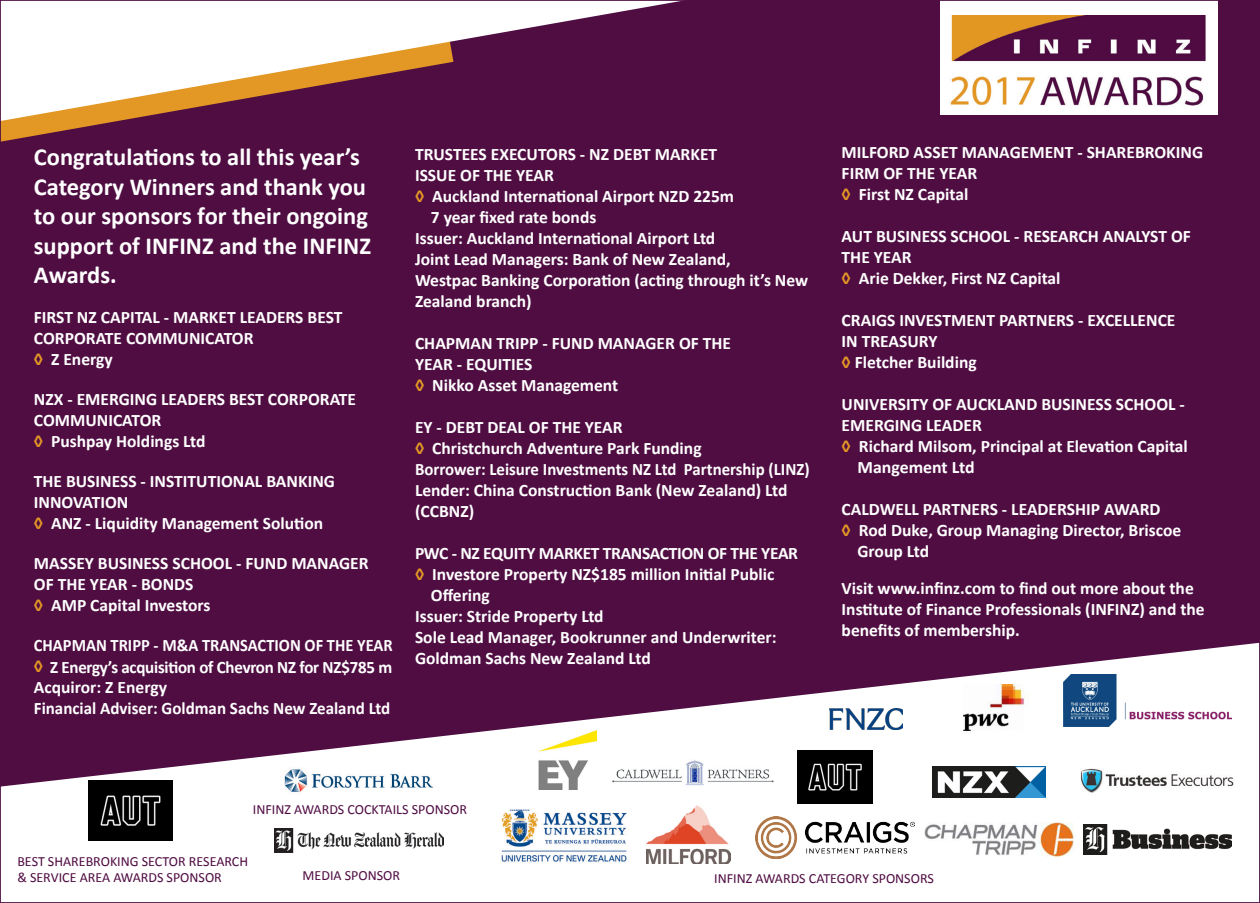
<style>
.page{position:relative;width:1260px;height:903px;background:#4f0d42}
.page>*{position:absolute;margin:0;border:0;box-sizing:border-box;transform-origin:0 0}
.t1{font:700 24.5px/29.4px "Calibri";color:#fff}
.t2{font:700 17.5px/21px "Calibri";color:#fff}
.t3{font:700 17.5px "Calibri";color:#fff;scale:.96 1}
.t4{font:700 17.5px "Calibri";letter-spacing:-.02em;color:#fff}
.t5{font:700 17.5px "Calibri";color:#fff;scale:.94 1}
.t6{font:14px "Calibri";color:#4f0b42}
.s1{color:#e39724}
</style>
<div class="page">
<div style="left:940px;top:0;width:278px;height:114px;background:#fff"></div>
<img style="left:950px;top:15px;width:256px;height:91px">
<svg style="left:3px;top:643px;width:1254px;height:257px;fill:#fff"></svg>
<img style="left:89px;top:780px;width:84px;height:60px">
<img style="left:798px;top:751px;width:74px;height:52px">
<img style="left:964px;top:684px;width:70px;height:60px">
<img style="left:924px;top:822px;width:149px;height:34px">
<img style="left:274px;top:828px;width:169px;height:24px">
<img style="left:538px;top:730px;width:58px;height:59px">
<img style="left:1083px;top:824px;width:149px;height:30px">
<img style="left:274px;top:762px;width:169px;height:37px">
<img style="left:933px;top:766px;width:112px;height:31px">
<img style="left:610px;top:759px;width:169px;height:29px">
<img style="left:646px;top:805px;width:85px;height:58px">
<img style="left:756px;top:817px;width:158px;height:41px">
<img style="left:829px;top:708px;width:74px;height:22px">
<img style="left:1073px;top:761px;width:169px;height:39px">
<img style="left:1063px;top:675px;width:169px;height:51px">
<img style="left:495px;top:802px;width:138px;height:66px">
<svg style="left:3px;top:121px;width:114px;height:21px"></svg>
<svg style="left:3px;top:3px;width:666px;height:118px"></svg>
<p class="t1" style="left:34px;top:142px;width:328px">Congratulations to all this year’s</p>
<p class="t1" style="left:34px;top:172px;width:339px">Category Winners and thank you to our sponsors for their ongoing support of INFINZ and the INFINZ<br>Awards.</p>
<p class="t2" style="left:34px;top:306px;width:310px">FIRST NZ CAPITAL - MARKET LEADERS BEST</p>
<p class="t2" style="left:34px;top:327px;width:221px">CORPORATE COMMUNICATOR</p>
<p class="t2" style="left:34px;top:348px;width:80px"><span class="s1">◊</span> Z Energy</p>
<p class="t2" style="left:34px;top:388px;width:324px">NZX - EMERGING LEADERS BEST CORPORATE</p>
<p class="t2" style="left:34px;top:409px;width:129px">COMMUNICATOR</p>
<p class="t2" style="left:34px;top:430px;width:173px"><span class="s1">◊</span> Pushpay Holdings Ltd</p>
<p class="t2" style="left:34px;top:470px;width:303px">THE BUSINESS - INSTITUTIONAL BANKING</p>
<p class="t2" style="left:34px;top:491px;width:96px">INNOVATION</p>
<p class="t2" style="left:34px;top:512px;width:291px"><span class="s1">◊</span> ANZ - Liquidity Management Solution</p>
<p class="t2" style="left:34px;top:552px;width:336px">MASSEY BUSINESS SCHOOL - FUND MANAGER</p>
<p class="t2" style="left:34px;top:573px;width:161px">OF THE YEAR - BONDS</p>
<p class="t2" style="left:34px;top:594px;width:178px"><span class="s1">◊</span> AMP Capital Investors</p>
<p class="t5" style="left:34px;top:633px;width:383px">CHAPMAN TRIPP - M&amp;A TRANSACTION OF THE YEAR</p>
<p class="t2" style="left:34px;top:657px;width:360px"><span class="s1">◊</span> Z Energy’s acquisition of Chevron NZ for NZ$785 m</p>
<p class="t2" style="left:34px;top:676px;width:135px">Acquiror: Z Energy</p>
<p class="t2" style="left:34px;top:697px;width:358px">Financial Adviser: Goldman Sachs New Zealand Ltd</p>
<p class="t2" style="left:415px;top:144px;width:304px">TRUSTEES EXECUTORS - NZ DEBT MARKET</p>
<p class="t2" style="left:415px;top:165px;width:141px">ISSUE OF THE YEAR</p>
<p class="t2" style="left:415px;top:186px;width:321px"><span class="s1">◊</span> Auckland International Airport NZD 225m</p>
<p class="t2" style="left:431px;top:207px;width:167px">7 year fixed rate bonds</p>
<p class="t2" style="left:415px;top:228px;width:302px">Issuer: Auckland International Airport Ltd</p>
<p class="t2" style="left:415px;top:249px;width:317px">Joint Lead Managers: Bank of New Zealand,</p>
<p class="t2" style="left:415px;top:270px;width:395px">Westpac Banking Corporation (acting through it’s New<br>Zealand branch)</p>
<p class="t2" style="left:415px;top:333px;width:318px">CHAPMAN TRIPP - FUND MANAGER OF THE</p>
<p class="t2" style="left:415px;top:354px;width:119px">YEAR - EQUITIES</p>
<p class="t2" style="left:415px;top:375px;width:205px"><span class="s1">◊</span> Nikko Asset Management</p>
<p class="t2" style="left:415px;top:417px;width:209px">EY - DEBT DEAL OF THE YEAR</p>
<p class="t2" style="left:415px;top:438px;width:288px"><span class="s1">◊</span> Christchurch Adventure Park Funding</p>
<p class="t3" style="left:415px;top:458px;width:413px">Borrower: Leisure Investments NZ Ltd Partnership (LINZ)</p>
<p class="t2" style="left:415px;top:480px;width:374px">Lender: China Construction Bank (New Zealand) Ltd (CCBNZ)</p>
<p class="t4" style="left:415px;top:542px;width:385px">PWC - NZ EQUITY MARKET TRANSACTION OF THE YEAR</p>
<p class="t2" style="left:415px;top:564px;width:361px"><span class="s1">◊</span> Investore Property NZ$185 million Initial Public</p>
<p class="t2" style="left:431px;top:585px;width:61px">Offering</p>
<p class="t2" style="left:415px;top:606px;width:190px">Issuer: Stride Property Ltd</p>
<p class="t2" style="left:415px;top:627px;width:363px">Sole Lead Manager, Bookrunner and Underwriter:<br>Goldman Sachs New Zealand Ltd</p>
<p class="t2" style="left:842px;top:142px;width:363px">MILFORD ASSET MANAGEMENT - SHAREBROKING<br>FIRM OF THE YEAR</p>
<p class="t2" style="left:842px;top:184px;width:128px"><span class="s1">◊</span> First NZ Capital</p>
<p class="t2" style="left:842px;top:226px;width:351px">AUT BUSINESS SCHOOL - RESEARCH ANALYST OF<br>THE YEAR</p>
<p class="t2" style="left:842px;top:268px;width:220px"><span class="s1">◊</span> Arie Dekker, First NZ Capital</p>
<p class="t2" style="left:842px;top:310px;width:335px">CRAIGS INVESTMENT PARTNERS - EXCELLENCE</p>
<p class="t2" style="left:842px;top:331px;width:97px">IN TREASURY</p>
<p class="t2" style="left:842px;top:352px;width:137px"><span class="s1">◊</span> Fletcher Building</p>
<p class="t2" style="left:842px;top:394px;width:345px">UNIVERSITY OF AUCKLAND BUSINESS SCHOOL -<br>EMERGING LEADER</p>
<p class="t2" style="left:842px;top:436px;width:348px"><span class="s1">◊</span> Richard Milsom, Principal at Elevation Capital</p>
<p class="t2" style="left:857px;top:457px;width:119px">Mangement Ltd</p>
<p class="t2" style="left:842px;top:499px;width:320px">CALDWELL PARTNERS - LEADERSHIP AWARD</p>
<p class="t2" style="left:842px;top:520px;width:341px"><span class="s1">◊</span> Rod Duke, Group Managing Director, Briscoe</p>
<p class="t2" style="left:857px;top:541px;width:73px">Group Ltd</p>
<p class="t2" style="left:842px;top:578px;width:364px">Visit www.infinz.com to find out more about the<br>Institute of Finance Professionals (INFINZ) and the benefits of membership.</p>
<p class="t6" style="left:253px;top:800px;width:216px">INFINZ AWARDS COCKTAILS SPONSOR</p>
<p class="t6" style="left:17px;top:852px;width:232px">BEST SHAREBROKING SECTOR RESEARCH</p>
<p class="t6" style="left:17px;top:869px;width:206px">&amp; SERVICE AREA AWARDS SPONSOR</p>
<p class="t6" style="left:303px;top:867px;width:99px">MEDIA SPONSOR</p>
<p class="t6" style="left:714px;top:869px;width:221px">INFINZ AWARDS CATEGORY SPONSORS</p>
</div>
